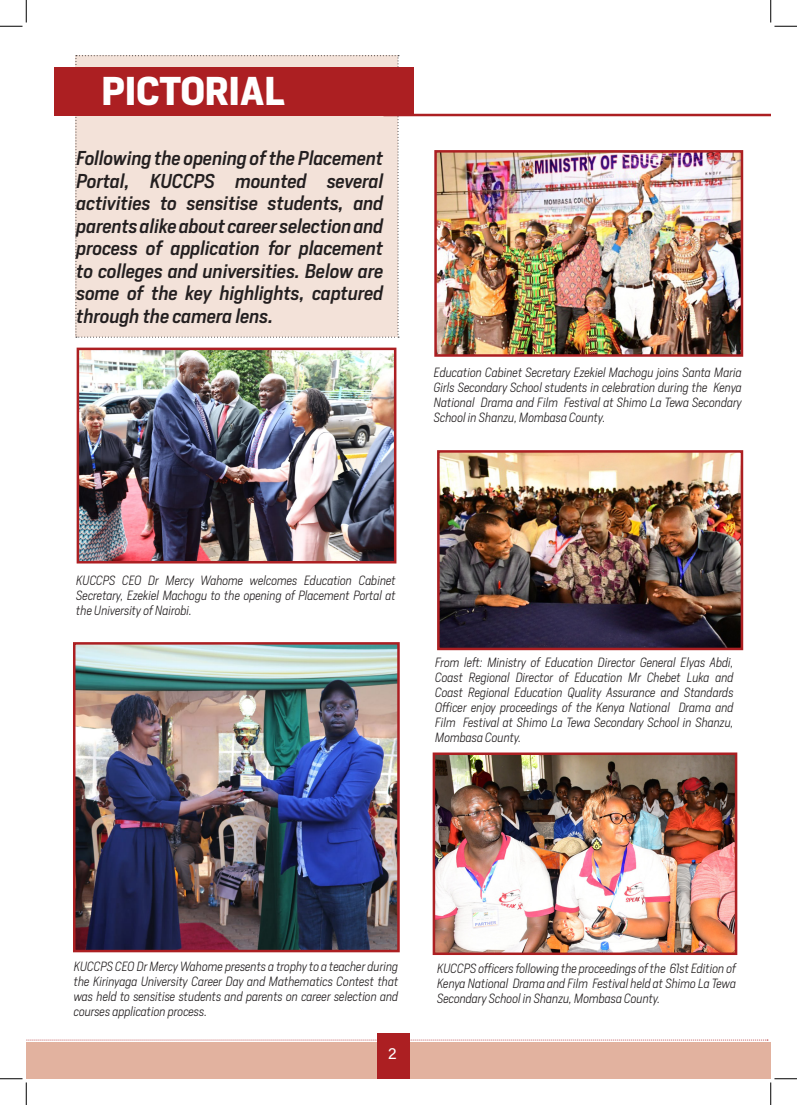
<style>
.page{position:relative;width:797px;height:1105px;background:#fff}
.page>*{position:absolute;margin:0;border:0;box-sizing:border-box;transform-origin:0 0}
.t1{font:700 37.5px "Heron Sans";color:#fff}
.t2{font:italic 500 18.75px/22.5px "Heron Sans";color:#231f20;text-align:justify}
.t3{font:16.25px "Acumin Variable Concept";color:#fff}
.t4{font:italic 300 12.5px/15px "Heron Sans";letter-spacing:-.01em;color:#231f20;text-align:justify}
</style>
<div class="page">
<div style="left:75px;top:55px;width:324px;height:283px;background:#f3e2d9"></div>
<div style="left:54px;top:68px;width:359px;height:48px;background:#ac1f22"></div>
<img style="left:437px;top:153px;width:303px;height:201px">
<div style="left:434px;top:150px;width:309px;height:207px;border:2px solid #ac1f22"></div>
<img style="left:440px;top:453px;width:300px;height:194px">
<div style="left:437px;top:450px;width:306px;height:200px;border:2px solid #ac1f22"></div>
<div style="left:26px;top:1042px;width:744px;height:37px;background:#e2b29f"></div>
<div style="left:377px;top:1034px;width:32px;height:45px;background:#ac1f22"></div>
<svg style="left:26px;top:1039px;width:742px;height:1px"></svg>
<img style="left:80px;top:351px;width:313px;height:209px">
<div style="left:77px;top:348px;width:319px;height:215px;border:2px solid #ac1f22"></div>
<img style="left:76px;top:645px;width:321px;height:304px">
<div style="left:73px;top:642px;width:327px;height:310px;border:2px solid #ac1f22"></div>
<hr style="left:383px;top:114px;width:387px;height:2px;background:#ac1f22">
<img style="left:436px;top:755px;width:298px;height:197px">
<div style="left:432px;top:752px;width:305px;height:203px;border:2px solid #ac1f22"></div>
<svg style="left:0;top:0;width:27px;height:27px"></svg>
<svg style="left:0;top:1078px;width:27px;height:27px"></svg>
<svg style="left:770px;top:0;width:27px;height:27px"></svg>
<svg style="left:770px;top:1078px;width:27px;height:27px"></svg>
<p class="t1" style="left:101px;top:67px;width:185px">PICTORIAL</p>
<p class="t2" style="left:77px;top:147px;width:308px">Following the opening of the Placement Portal, KUCCPS mounted several activities to sensitise students, and parents alike about career selection and process of application for placement to colleges and universities. Below are some of the key highlights, captured through the camera lens.</p>
<p class="t4" style="left:434px;top:365px;width:309px">Education Cabinet Secretary Ezekiel Machogu joins Santa Maria Girls Secondary School students in celebration during the Kenya National Drama and Film Festival at Shimo La Tewa Secondary School in Shanzu, Mombasa County.</p>
<p class="t4" style="left:76px;top:572px;width:321px">KUCCPS CEO Dr Mercy Wahome welcomes Education Cabinet Secretary, Ezekiel Machogu to the opening of Placement Portal at the University of Nairobi.</p>
<p class="t4" style="left:435px;top:655px;width:300px">From left: Ministry of Education Director General Elyas Abdi, Coast Regional Director of Education Mr Chebet Luka and Coast Regional Education Quality Assurance and Standards Officer enjoy proceedings of the Kenya National Drama and Film Festival at Shimo La Tewa Secondary School in Shanzu, Mombasa County.</p>
<p class="t4" style="left:74px;top:958px;width:326px">KUCCPS CEO Dr Mercy Wahome presents a trophy to a teacher during the Kirinyaga University Career Day and Mathematics Contest that was held to sensitise students and parents on career selection and courses application process.</p>
<p class="t4" style="left:437px;top:961px;width:300px">KUCCPS officers following the proceedings of the 61st Edition of Kenya National Drama and Film Festival held at Shimo La Tewa Secondary School in Shanzu, Mombasa County.</p>
<p class="t3" style="left:388px;top:1042px;width:10px">2</p>
</div>
